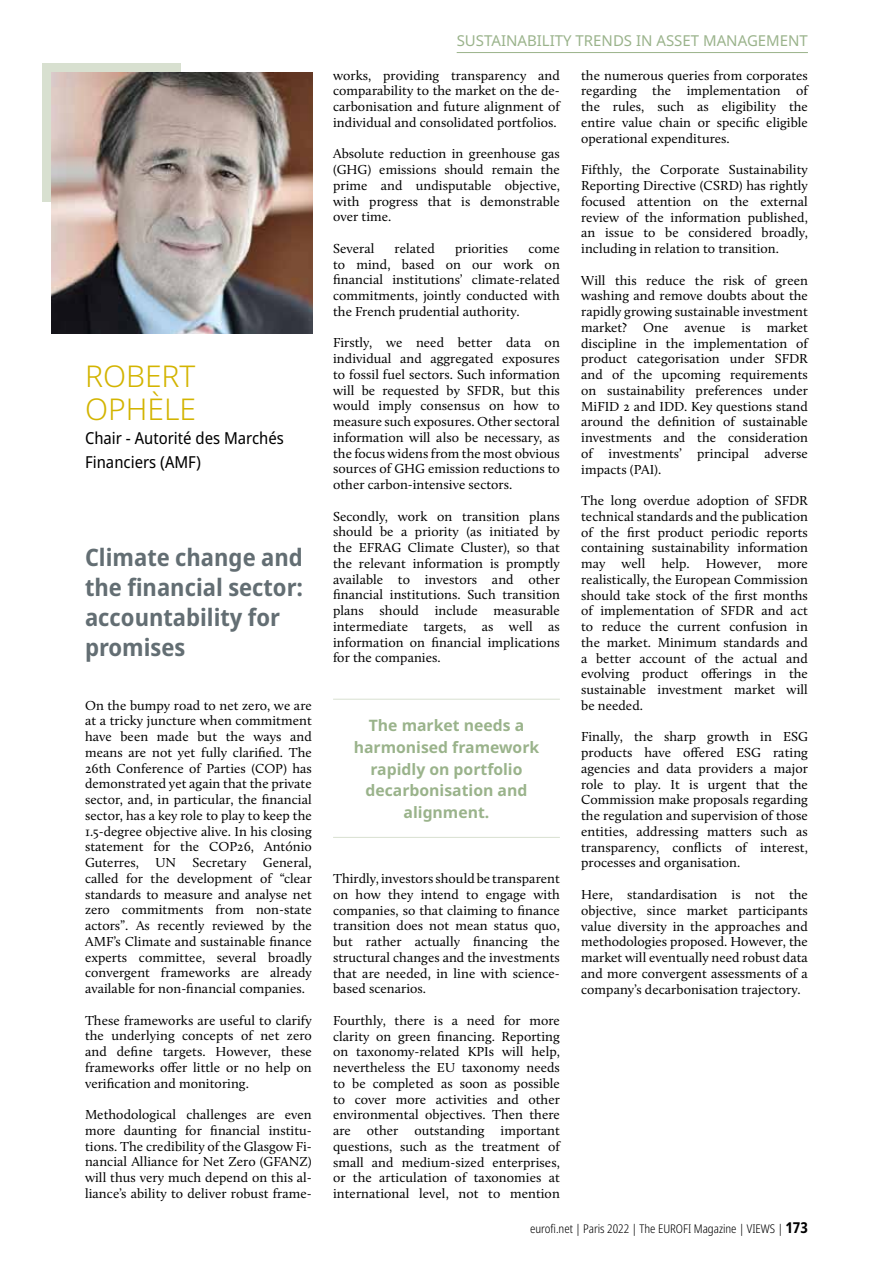
<style>
.page{position:relative;width:893px;height:1263px;background:#fff}
.page>*{position:absolute;margin:0;border:0;box-sizing:border-box;transform-origin:0 0}
.t1{font:300 30px/33px "Noto Sans";color:#d3b400}
.t2{font:700 semi-condensed 24px/30px "Noto Sans";color:#636e73}
.t3{font:semi-condensed 16.5px/24px "Noto Sans";color:#000}
.t4{font:700 15.75px/21.6px "Noto Sans";color:#9ab38b;text-align:center}
.t5{font:15px "Noto Sans";color:#9ab38b}
.t6{font:13.5px/15.8px "Calluna";letter-spacing:.005em;color:#000;text-align:justify}
.t7{font:300 condensed 12px "Noto Sans";color:#000}
.s1{font-weight:700;font-size:15px}
</style>
<div class="page">
<hr style="left:457px;top:52px;width:351px;height:1px;background:#9ab38b">
<div style="left:43px;top:64px;width:138px;height:138px;background:#d8e0d0"></div>
<img style="left:51px;top:72px;width:262px;height:262px">
<hr style="left:333px;top:699px;width:227px;height:1px;background:#d8e0d0">
<hr style="left:333px;top:837px;width:227px;height:1px;background:#d8e0d0">
<h1 class="t1" style="left:85px;top:360px;width:113px">ROBERT<br>OPHÈLE</h1>
<p class="t3" style="left:85px;top:427px;width:200px">Chair - Autorité des Marchés<br>Financiers (AMF)</p>
<h2 class="t2" style="left:85px;top:543px;width:220px">Climate change and the financial sector: accountability for promises</h2>
<p class="t6" style="left:85px;top:697px;width:228px">On the bumpy road to net zero, we are at a tricky juncture when commitment have been made but the ways and means are not yet fully clarified. The 26th Conference of Parties (COP) has demonstrated yet again that the private sector, and, in particular, the financial sector, has a key role to play to keep the 1.5-degree objective alive. In his closing statement for the COP26, António Guterres, UN Secretary General, called for the development of “clear standards to measure and analyse net zero commitments from non-state actors”. As recently reviewed by the AMF’s Climate and sustainable finance experts committee, several broadly convergent frameworks are already available for non-financial companies.</p>
<p class="t6" style="left:85px;top:1012px;width:228px">These frameworks are useful to clarify the underlying concepts of net zero and define targets. However, these frameworks offer little or no help on verification and monitoring.</p>
<p class="t6" style="left:85px;top:1107px;width:228px">Methodological challenges are even more daunting for financial institu&shy;tions. The credibility of the Glasgow Fi&shy;nancial Alliance for Net Zero (GFANZ) will thus very much depend on this al&shy;liance’s ability to deliver robust frame-</p>
<p class="t5" style="left:457px;top:30px;width:353px">SUSTAINABILITY TRENDS IN ASSET MANAGEMENT</p>
<p class="t6" style="left:333px;top:67px;width:228px">works, providing transparency and comparability to the market on the de&shy;carbonisation and future alignment of individual and consolidated portfolios.</p>
<p class="t6" style="left:333px;top:146px;width:228px">Absolute reduction in greenhouse gas (GHG) emissions should remain the prime and undisputable objective, with progress that is demonstrable over time.</p>
<p class="t6" style="left:333px;top:240px;width:43px">Several</p>
<p class="t6" style="left:395px;top:240px;width:42px">related</p>
<p class="t6" style="left:455px;top:240px;width:55px">priorities</p>
<p class="t6" style="left:333px;top:240px;width:228px;text-indent:195px">come to mind, based on our work on financial institutions’ climate-related commitments, jointly conducted with the French prudential authority.</p>
<p class="t6" style="left:333px;top:335px;width:228px">Firstly, we need better data on individual and aggregated exposures to fossil fuel sectors. Such information will be requested by SFDR, but this would imply consensus on how to measure such exposures. Other sectoral information will also be necessary, as the focus widens from the most obvious sources of GHG emission reductions to other carbon-intensive sectors.</p>
<p class="t6" style="left:333px;top:508px;width:228px">Secondly, work on transition plans should be a priority (as initiated by the EFRAG Climate Cluster), so that the relevant information is promptly available to investors and other financial institutions. Such transition plans should include measurable intermediate targets, as well as information on financial implications for the companies.</p>
<p class="t4" style="left:354px;top:715px;width:187px">The market needs a harmonised framework rapidly on portfolio decarbonisation and alignment.</p>
<p class="t6" style="left:333px;top:870px;width:228px">Thirdly, investors should be transparent on how they intend to engage with companies, so that claiming to finance transition does not mean status quo, but rather actually financing the structural changes and the investments that are needed, in line with science&shy;based scenarios.</p>
<p class="t6" style="left:333px;top:1012px;width:228px">Fourthly, there is a need for more clarity on green financing. Reporting on taxonomy-related KPIs will help, nevertheless the EU taxonomy needs to be completed as soon as possible to cover more activities and other environmental objectives. Then there are other outstanding important questions, such as the treatment of small and medium-sized enterprises, or the articulation of taxonomies at international level, not to mention</p>
<p class="t6" style="left:581px;top:67px;width:228px">the numerous queries from corporates regarding the implementation of the rules, such as eligibility the entire value chain or specific eligible operational expenditures.</p>
<p class="t6" style="left:581px;top:162px;width:228px">Fifthly, the Corporate Sustainability Reporting Directive (CSRD) has rightly focused attention on the external review of the information published, an issue to be considered broadly, including in relation to transition.</p>
<p class="t6" style="left:581px;top:272px;width:228px">Will this reduce the risk of green washing and remove doubts about the rapidly growing sustainable investment market? One avenue is market discipline in the implementation of product categorisation under SFDR and of the upcoming requirements on sustainability preferences under MiFID 2 and IDD. Key questions stand around the definition of sustainable investments and the consideration of investments’ principal adverse impacts (PAI).</p>
<p class="t6" style="left:581px;top:493px;width:228px">The long overdue adoption of SFDR technical standards and the publication of the first product periodic reports containing sustainability information may well help. However, more realistically, the European Commission should take stock of the first months of implementation of SFDR and act to reduce the current confusion in the market. Minimum standards and a better account of the actual and evolving product offerings in the sustainable investment market will be needed.</p>
<p class="t6" style="left:581px;top:729px;width:228px">Finally, the sharp growth in ESG products have offered ESG rating agencies and data providers a major role to play. It is urgent that the Commission make proposals regarding the regulation and supervision of those entities, addressing matters such as transparency, conflicts of interest, processes and organisation.</p>
<p class="t6" style="left:581px;top:886px;width:228px">Here, standardisation is not the objective, since market participants value diversity in the approaches and methodologies proposed. However, the market will eventually need robust data and more convergent assessments of a company’s decarbonisation trajectory.</p>
<p class="t7" style="left:530px;top:1220px;width:279px">eurofi.net | Paris 2022 | The EUROFI Magazine | VIEWS | <span class="s1">173</span></p>
</div>
